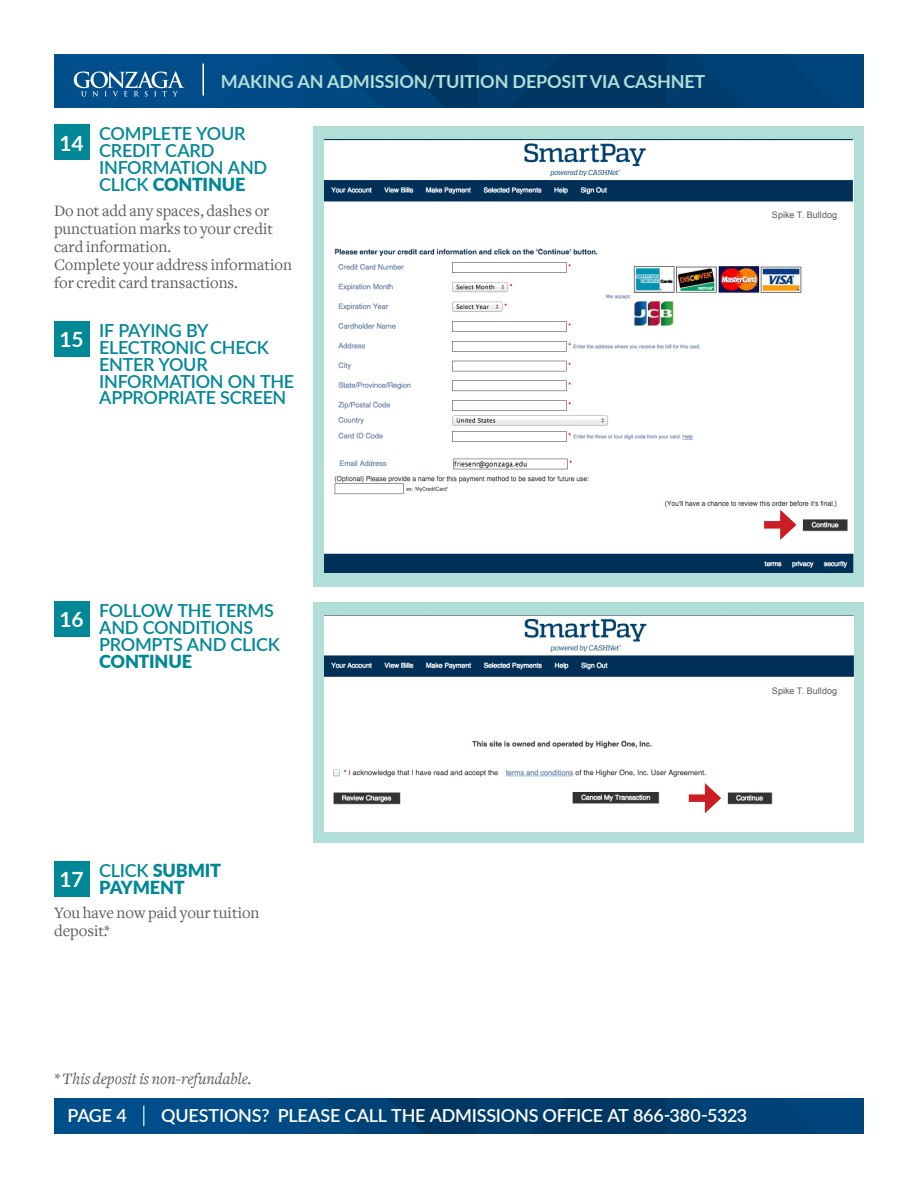
<style>
.page{position:relative;width:918px;height:1188px;background:#fff}
.page>*{position:absolute;margin:0;border:0;box-sizing:border-box;transform-origin:0 0}
.t1{font:700 21px "Lato";letter-spacing:-.01em;color:#fff}
.t2{font:600 18px/16.8px "Lato";letter-spacing:-.015em;color:#008896}
.t3{font:600 18px "Lato";letter-spacing:-.015em;color:#fff}
.t4{font:700 18px "Lato";letter-spacing:-.01em;color:#b1ded6}
.t5{font:900 18px/16.8px "Lato";letter-spacing:-.01em;color:#008896}
.t6{font:16.5px/18px "Freight Text";color:#58595b}
.t7{font:italic 16.5px "Freight Text";color:#58595b}
.t8{font:9px "Arial";letter-spacing:.01em;color:#58595b}
.s1{font-weight:900}
.s2{font-weight:600}
</style>
<div class="page">
<div style="left:54px;top:124px;width:35px;height:36px;background:#008896"></div>
<div style="left:54px;top:321px;width:35px;height:35px;background:#008896"></div>
<div style="left:54px;top:601px;width:35px;height:35px;background:#008896"></div>
<div style="left:54px;top:861px;width:35px;height:35px;background:#008896"></div>
<img style="left:54px;top:54px;width:810px;height:54px">
<div style="left:313px;top:126px;width:551px;height:461px;background:#b1ded6"></div>
<div style="left:313px;top:603px;width:551px;height:240px;background:#b1ded6"></div>
<svg style="left:74px;top:71px;width:111px;height:26px;background:#3975a4"></svg>
<hr style="left:202px;top:64px;width:2px;height:32px;background:#fff">
<img style="left:54px;top:1098px;width:810px;height:36px">
<hr style="left:143px;top:1106px;width:2px;height:20px;background:#b1ded6">
<img style="left:324px;top:140px;width:529px;height:432px">
<div style="left:772px;top:212px;width:81px;height:13px;background:#fff"></div>
<div style="left:764px;top:521px;width:22px;height:8px;background:#cb1e24"></div>
<svg style="left:780px;top:510px;width:16px;height:30px"></svg>
<img style="left:324px;top:615px;width:529px;height:216px">
<div style="left:689px;top:794px;width:22px;height:8px;background:#cb1e24"></div>
<svg style="left:705px;top:783px;width:16px;height:30px"></svg>
<div style="left:772px;top:687px;width:81px;height:14px;background:#fff"></div>
<p class="t1" style="left:60px;top:127px;width:26px">14</p>
<p class="t4" style="left:221px;top:68px;width:486px">MAKING AN ADMISSION/TUITION DEPOSIT VIA CASHNET</p>
<p class="t2" style="left:99px;top:125px;width:169px">COMPLETE YOUR<br>CREDIT CARD<br>INFORMATION AND<br>CLICK <span class="s1">CONTINUE</span></p>
<p class="t6" style="left:54px;top:202px;width:240px">Do not add any spaces, dashes or punctuation marks to your credit card information.<br>Complete your address information for credit card transactions.</p>
<p class="t1" style="left:60px;top:324px;width:26px">15</p>
<p class="t2" style="left:99px;top:321px;width:197px">IF PAYING BY<br>ELECTRONIC CHECK<br>ENTER YOUR<br>INFORMATION ON THE<br>APPROPRIATE SCREEN</p>
<p class="t8" style="left:772px;top:209px;width:67px">Spike T. Bulldog</p>
<p class="t1" style="left:60px;top:604px;width:26px">16</p>
<p class="t2" style="left:99px;top:601px;width:182px">FOLLOW THE TERMS<br>AND CONDITIONS<br>PROMPTS AND CLICK</p>
<p class="t5" style="left:99px;top:652px;width:94px">CONTINUE</p>
<p class="t8" style="left:772px;top:684px;width:67px">Spike T. Bulldog</p>
<p class="t1" style="left:60px;top:864px;width:26px">17</p>
<p class="t5" style="left:99px;top:861px;width:123px"><span class="s2">CLICK</span> SUBMIT<br>PAYMENT</p>
<p class="t6" style="left:54px;top:904px;width:207px">You have now paid your tuition deposit*.</p>
<p class="t7" style="left:54px;top:1070px;width:199px">* This deposit is non-refundable.</p>
<p class="t3" style="left:67px;top:1103px;width:61px">PAGE 4</p>
<p class="t3" style="left:161px;top:1103px;width:588px">QUESTIONS? PLEASE CALL THE ADMISSIONS OFFICE AT 866-380-5323</p>
</div>
